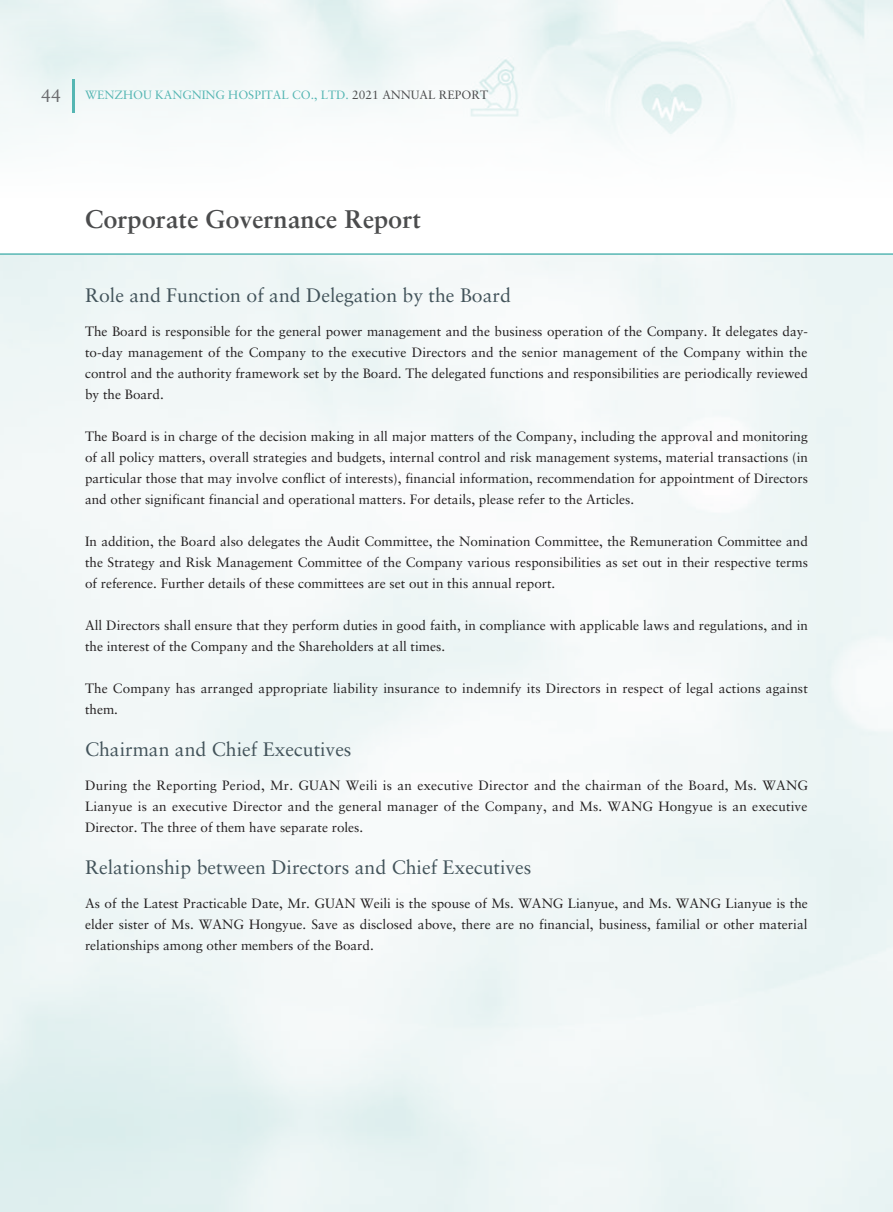
<style>
.page{position:relative;width:893px;height:1212px;background:#fff}
.page>*{position:absolute;margin:0;border:0;box-sizing:border-box;transform-origin:0 0}
.t1{font:700 25.5px "Sabon LT Std";color:#4b4c4d}
.t2{font:19.5px "Sabon LT Std";color:#42535a}
.t3{font:18px "Sabon LT Std";color:#6c6d70}
.t4{font:13.5px/21px "Sabon LT Std";color:#231f20;text-align:justify}
.t5{font:12px "Sabon LT Std";color:#55b6b3}
.s1{color:#4b4c4d}
</style>
<div class="page">
<hr style="left:0;top:253px;width:893px;height:2px;background:#55b6b3">
<img style="left:0;top:0;width:893px;height:143px">
<hr style="left:72px;top:79px;width:2px;height:33px;background:#55b6b3">
<h3 class="t3" style="left:41px;top:85px;width:22px">44</h3>
<p class="t5" style="left:85px;top:88px;width:405px">WENZHOU KANGNING HOSPITAL CO., LTD. <span class="s1">2021 ANNUAL REPORT</span></p>
<h1 class="t1" style="left:85px;top:203px;width:337px">Corporate Governance Report</h1>
<h2 class="t2" style="left:85px;top:284px;width:427px">Role and Function of and Delegation by the Board</h2>
<p class="t4" style="left:85px;top:321px;width:724px">The Board is responsible for the general power management and the business operation of the Company. It delegates day&shy;to-day management of the Company to the executive Directors and the senior management of the Company within the control and the authority framework set by the Board. The delegated functions and responsibilities are periodically reviewed by the Board.</p>
<p class="t4" style="left:85px;top:426px;width:724px">The Board is in charge of the decision making in all major matters of the Company, including the approval and monitoring of all policy matters, overall strategies and budgets, internal control and risk management systems, material transactions (in particular those that may involve conflict of interests), financial information, recommendation for appointment of Directors and other significant financial and operational matters. For details, please refer to the Articles.</p>
<p class="t4" style="left:85px;top:531px;width:724px">In addition, the Board also delegates the Audit Committee, the Nomination Committee, the Remuneration Committee and the Strategy and Risk Management Committee of the Company various responsibilities as set out in their respective terms of reference. Further details of these committees are set out in this annual report.</p>
<p class="t4" style="left:85px;top:615px;width:724px">All Directors shall ensure that they perform duties in good faith, in compliance with applicable laws and regulations, and in the interest of the Company and the Shareholders at all times.</p>
<p class="t4" style="left:85px;top:678px;width:724px">The Company has arranged appropriate liability insurance to indemnify its Directors in respect of legal actions against them.</p>
<h2 class="t2" style="left:85px;top:738px;width:268px">Chairman and Chief Executives</h2>
<p class="t4" style="left:85px;top:774px;width:724px">During the Reporting Period, Mr. GUAN Weili is an executive Director and the chairman of the Board, Ms. WANG Lianyue is an executive Director and the general manager of the Company, and Ms. WANG Hongyue is an executive Director. The three of them have separate roles.</p>
<h2 class="t2" style="left:85px;top:855px;width:448px">Relationship between Directors and Chief Executives</h2>
<p class="t4" style="left:85px;top:892px;width:724px">As of the Latest Practicable Date, Mr. GUAN Weili is the spouse of Ms. WANG Lianyue, and Ms. WANG Lianyue is the elder sister of Ms. WANG Hongyue. Save as disclosed above, there are no financial, business, familial or other material relationships among other members of the Board.</p>
</div>
